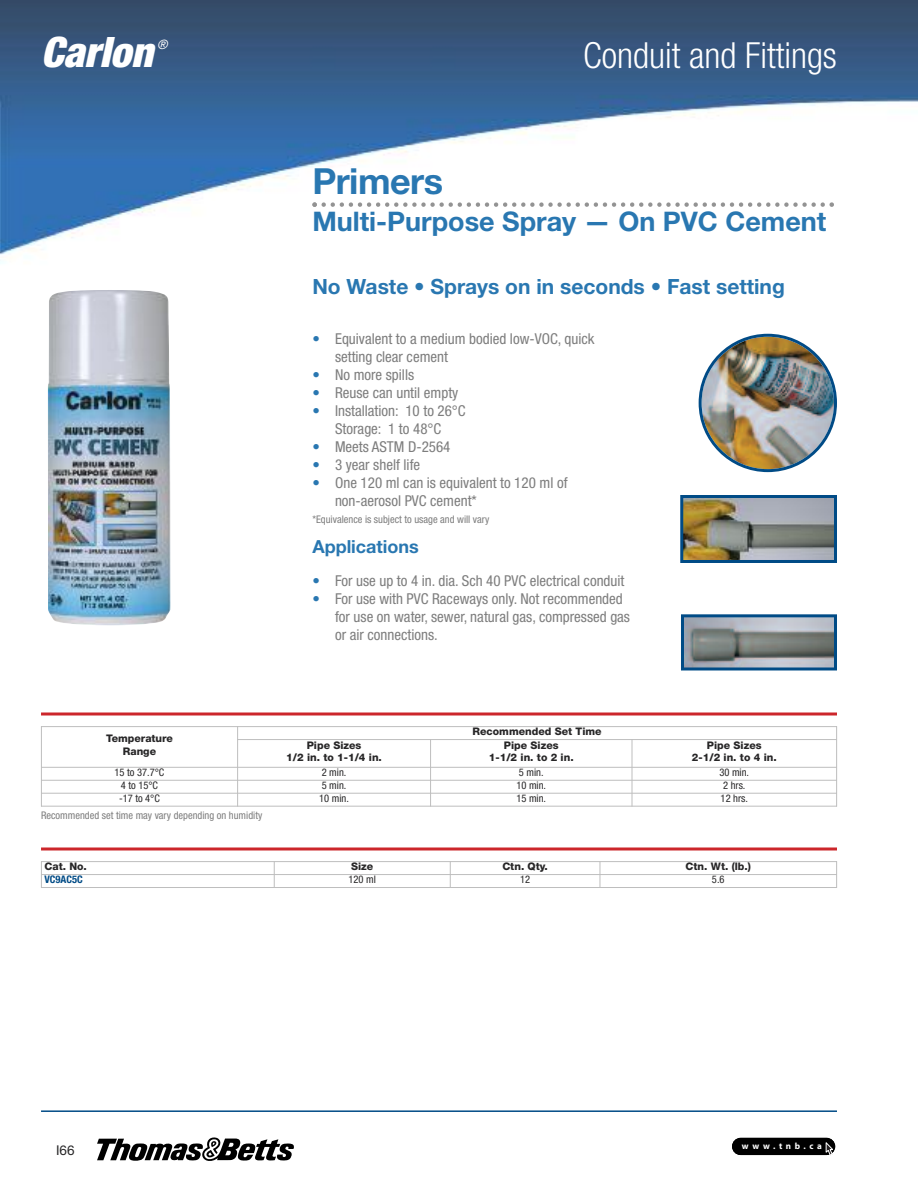
<style>
.page{position:relative;width:918px;height:1188px;background:#fff}
.page>*{position:absolute;margin:0;border:0;box-sizing:border-box;transform-origin:0 0}
.t1{font:italic 900 condensed 42px "Helvetica Neue LT Std";color:#fff}
.t2{font:300 condensed 36px "Helvetica Neue LT Std";color:#fff}
.t3{font:700 36px "Helvetica Neue LT Std";letter-spacing:-.015em;color:#2977b1}
.t4{font:700 27px "Helvetica Neue LT Std";color:#2977b1}
.t5{font:700 21px "Helvetica Neue LT Std";color:#2977b1}
.t6{font:700 18px "Helvetica Neue LT Std";color:#2977b1}
.t7{font:condensed 15px/18px "Helvetica Neue LT Std";color:#7d7d7d}
.t8{font:13.5px "Helvetica Neue LT Std";color:#272627}
.t9{font:italic condensed 12.9px "Helvetica Neue LT Std";color:#fff}
.t10{font:800 10.5px/12.6px "Helvetica Neue LT Std";color:#272627;text-align:center}
.t11{font:condensed 10.5px "Helvetica Neue LT Std";color:#272627}
.t12{font:condensed 10.5px "Helvetica Neue LT Std";color:#7d7d7d}
.t13{font:700 condensed 10.5px "Helvetica Neue LT Std";color:#004b86}
.t14{font:700 9px "Myriad Pro";letter-spacing:.405em;color:#fff}
.s1{color:#2977b1}
</style>
<div class="page">
<img style="left:0;top:0;width:918px;height:264px">
<hr style="left:41px;top:1110px;width:796px;height:2px;background:#004b86">
<svg style="left:97px;top:1137px;width:197px;height:24px"></svg>
<div style="left:732px;top:1138px;width:103px;height:17px;background:#000;border-radius:9px"></div>
<svg style="left:826px;top:1143px;width:7px;height:13px"></svg>
<img style="left:48px;top:290px;width:122px;height:335px">
<svg style="left:41px;top:862px;width:1px;height:25px"></svg>
<svg style="left:274px;top:862px;width:1px;height:25px"></svg>
<svg style="left:450px;top:862px;width:1px;height:25px"></svg>
<svg style="left:600px;top:862px;width:1px;height:25px"></svg>
<svg style="left:836px;top:862px;width:1px;height:25px"></svg>
<hr style="left:41px;top:861px;width:796px;height:1px;background:#bebebe">
<hr style="left:41px;top:874px;width:796px;height:1px;background:#bebebe">
<hr style="left:41px;top:887px;width:796px;height:1px;background:#bebebe">
<img style="left:684px;top:499px;width:149px;height:60px">
<div style="left:680px;top:495px;width:157px;height:68px;border:3px solid #004b86"></div>
<img style="left:685px;top:618px;width:148px;height:48px">
<div style="left:681px;top:614px;width:156px;height:56px;border:3px solid #004b86"></div>
<hr style="left:41px;top:726px;width:1px;height:81px;background:#bebebe">
<hr style="left:237px;top:726px;width:1px;height:81px;background:#bebebe">
<hr style="left:430px;top:739px;width:1px;height:68px;background:#bebebe">
<hr style="left:632px;top:739px;width:1px;height:68px;background:#bebebe">
<hr style="left:836px;top:726px;width:1px;height:81px;background:#bebebe">
<hr style="left:41px;top:726px;width:796px;height:1px;background:#bebebe">
<hr style="left:237px;top:739px;width:600px;height:1px;background:#bebebe">
<hr style="left:41px;top:767px;width:796px;height:1px;background:#bebebe">
<hr style="left:41px;top:780px;width:796px;height:1px;background:#bebebe">
<hr style="left:41px;top:793px;width:796px;height:1px;background:#bebebe">
<hr style="left:41px;top:806px;width:796px;height:1px;background:#bebebe">
<hr style="left:41px;top:713px;width:796px;height:3px;background:#cc262b">
<hr style="left:41px;top:848px;width:796px;height:3px;background:#cc262b">
<img style="left:699px;top:334px;width:138px;height:138px">
<svg style="left:312px;top:202px;width:522px;height:5px"></svg>
<h1 class="t1" style="left:41px;top:38px;width:114px">Carlon</h1>
<p class="t9" style="left:157px;top:40px;width:12px">®</p>
<p class="t10" style="left:106px;top:733px;width:68px">Temperature<br>Range</p>
<h2 class="t2" style="left:583px;top:42px;width:255px">Conduit and Fittings</h2>
<h2 class="t3" style="left:312px;top:168px;width:132px">Primers</h2>
<h3 class="t4" style="left:312px;top:211px;width:516px">Multi-Purpose Spray — On PVC Cement</h3>
<h3 class="t5" style="left:312px;top:280px;width:474px">No Waste • Sprays on in seconds • Fast setting</h3>
<p class="t7" style="left:335px;top:331px;width:261px;text-indent:-23px"><span class="s1">•</span> Equivalent to a medium bodied low-VOC, quick setting clear cement</p>
<p class="t7" style="left:312px;top:367px;width:103px"><span class="s1">•</span> No more spills</p>
<p class="t7" style="left:312px;top:385px;width:147px"><span class="s1">•</span> Reuse can until empty</p>
<p class="t7" style="left:312px;top:403px;width:155px;text-align:center"><span class="s1">•</span> Installation: 10 to 26°C<br>Storage: 1 to 48°C</p>
<p class="t7" style="left:312px;top:439px;width:140px"><span class="s1">•</span> Meets ASTM D-2564</p>
<p class="t7" style="left:312px;top:457px;width:109px"><span class="s1">•</span> 3 year shelf life</p>
<p class="t7" style="left:335px;top:475px;width:234px;text-indent:-23px"><span class="s1">•</span> One 120 ml can is equivalent to 120 ml of non-aerosol PVC cement*</p>
<p class="t12" style="left:312px;top:515px;width:179px">*Equivalence is subject to usage and will vary</p>
<p class="t6" style="left:312px;top:540px;width:108px">Applications</p>
<p class="t7" style="left:312px;top:573px;width:314px"><span class="s1">•</span> For use up to 4 in. dia. Sch 40 PVC electrical conduit</p>
<p class="t7" style="left:335px;top:591px;width:297px;text-indent:-23px"><span class="s1">•</span> For use with PVC Raceways only. Not recommended for use on water, sewer, natural gas, compressed gas or air connections.</p>
<p class="t10" style="left:473px;top:725px;width:130px">Recommended Set Time</p>
<p class="t10" style="left:286px;top:739px;width:97px">Pipe Sizes<br>1/2 in. to 1-1/4 in.</p>
<p class="t10" style="left:489px;top:739px;width:86px">Pipe Sizes<br>1-1/2 in. to 2 in.</p>
<p class="t10" style="left:692px;top:739px;width:86px">Pipe Sizes<br>2-1/2 in. to 4 in.</p>
<p class="t11" style="left:115px;top:769px;width:51px">15 to 37.7°C</p>
<p class="t11" style="left:322px;top:769px;width:26px">2 min.</p>
<p class="t11" style="left:519px;top:769px;width:26px">5 min.</p>
<p class="t11" style="left:719px;top:769px;width:31px">30 min.</p>
<p class="t11" style="left:121px;top:781px;width:39px">4 to 15°C</p>
<p class="t11" style="left:322px;top:781px;width:26px">5 min.</p>
<p class="t11" style="left:516px;top:781px;width:31px">10 min.</p>
<p class="t11" style="left:723px;top:781px;width:24px">2 hrs.</p>
<p class="t11" style="left:119px;top:794px;width:42px">-17 to 4°C</p>
<p class="t11" style="left:319px;top:794px;width:31px">10 min.</p>
<p class="t11" style="left:516px;top:794px;width:31px">15 min.</p>
<p class="t11" style="left:721px;top:794px;width:29px">12 hrs.</p>
<p class="t12" style="left:41px;top:811px;width:223px">Recommended set time may vary depending on humidity</p>
<p class="t10" style="left:44px;top:860px;width:44px">Cat. No.</p>
<p class="t10" style="left:351px;top:860px;width:24px">Size</p>
<p class="t10" style="left:502px;top:860px;width:47px">Ctn. Qty.</p>
<p class="t10" style="left:686px;top:860px;width:67px">Ctn. Wt. (lb.)</p>
<p class="t13" style="left:44px;top:876px;width:40px">VC9AC5C</p>
<p class="t11" style="left:349px;top:876px;width:29px">120 ml</p>
<p class="t11" style="left:520px;top:876px;width:12px">12</p>
<p class="t11" style="left:712px;top:876px;width:14px">5.6</p>
<p class="t8" style="left:56px;top:1145px;width:20px">I66</p>
<p class="t14" style="left:742px;top:1143px;width:81px">www.tnb.ca</p>
</div>
